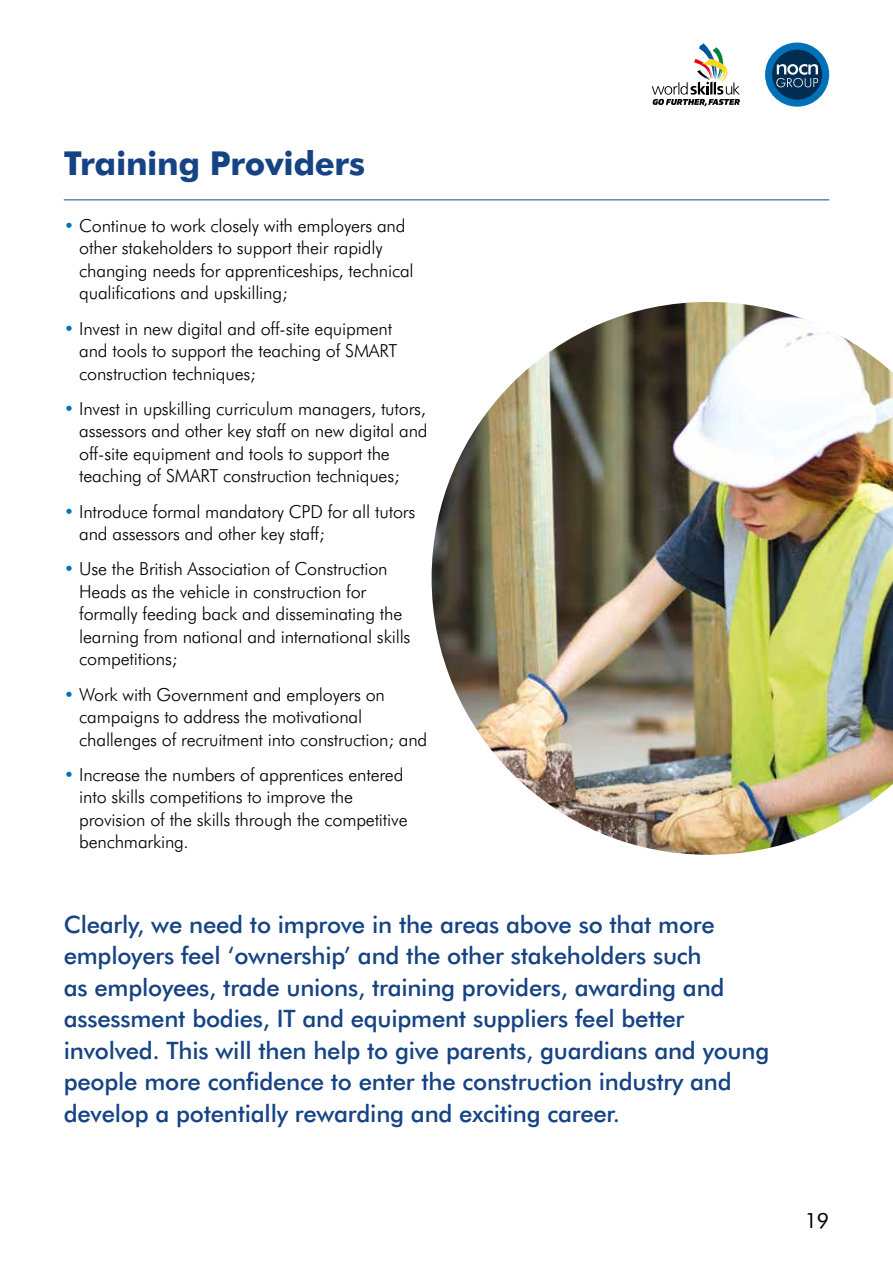
<style>
.page{position:relative;width:893px;height:1263px;background:#fff}
.page>*{position:absolute;margin:0;border:0;box-sizing:border-box;transform-origin:0 0}
.t1{font:700 33px "Futura BT";letter-spacing:-.01em;color:#154384}
.t2{font:500 24px/31.5px "Futura BT";letter-spacing:-.01em;color:#154384}
.t3{font:21px "Futura BT";color:#000}
.t4{font:300 18px/22.5px "Futura BT";letter-spacing:-.01em;color:#000}
.s1{color:#0071b9}
</style>
<div class="page">
<hr style="left:64px;top:200px;width:765px;height:1px;background:#154384">
<div style="left:765px;top:43px;width:64px;height:64px;background:#0071b9;border-radius:50%"></div>
<div style="left:772px;top:50px;width:50px;height:50px;background:#002d51;border-radius:50%"></div>
<svg style="left:776px;top:64px;width:42px;height:23px"></svg>
<svg style="left:652px;top:43px;width:88px;height:63px"></svg>
<img style="left:432px;top:302px;width:461px;height:553px">
<h1 class="t1" style="left:64px;top:143px;width:303px">Training Providers</h1>
<p class="t4" style="left:79px;top:214px;width:336px;text-indent:-15px"><span class="s1">•</span> Continue to work closely with employers and other stakeholders to support their rapidly changing needs for apprenticeships, technical qualifications and upskilling;</p>
<p class="t4" style="left:79px;top:317px;width:320px;text-indent:-15px"><span class="s1">•</span> Invest in new digital and off-site equipment and tools to support the teaching of SMART construction techniques;</p>
<p class="t4" style="left:79px;top:397px;width:350px;text-indent:-15px"><span class="s1">•</span> Invest in upskilling curriculum managers, tutors, assessors and other key staff on new digital and off-site equipment and tools to support the teaching of SMART construction techniques;</p>
<p class="t4" style="left:79px;top:500px;width:337px;text-indent:-15px"><span class="s1">•</span> Introduce formal mandatory CPD for all tutors and assessors and other key staff;</p>
<p class="t4" style="left:79px;top:558px;width:333px;text-indent:-15px"><span class="s1">•</span> Use the British Association of Construction Heads as the vehicle in construction for formally feeding back and disseminating the learning from national and international skills competitions;</p>
<p class="t4" style="left:79px;top:683px;width:350px;text-indent:-15px"><span class="s1">•</span> Work with Government and employers on campaigns to address the motivational challenges of recruitment into construction; and</p>
<p class="t4" style="left:79px;top:763px;width:330px;text-indent:-15px"><span class="s1">•</span> Increase the numbers of apprentices entered into skills competitions to improve the provision of the skills through the competitive benchmarking.</p>
<p class="t2" style="left:64px;top:908px;width:707px">Clearly, we need to improve in the areas above so that more employers feel ‘ownership’ and the other stakeholders such<br>as employees, trade unions, training providers, awarding and assessment bodies, IT and equipment suppliers feel better involved. This will then help to give parents, guardians and young people more confidence to enter the construction industry and develop a potentially rewarding and exciting career.</p>
<p class="t3" style="left:805px;top:1208px;width:26px">19</p>
</div>
